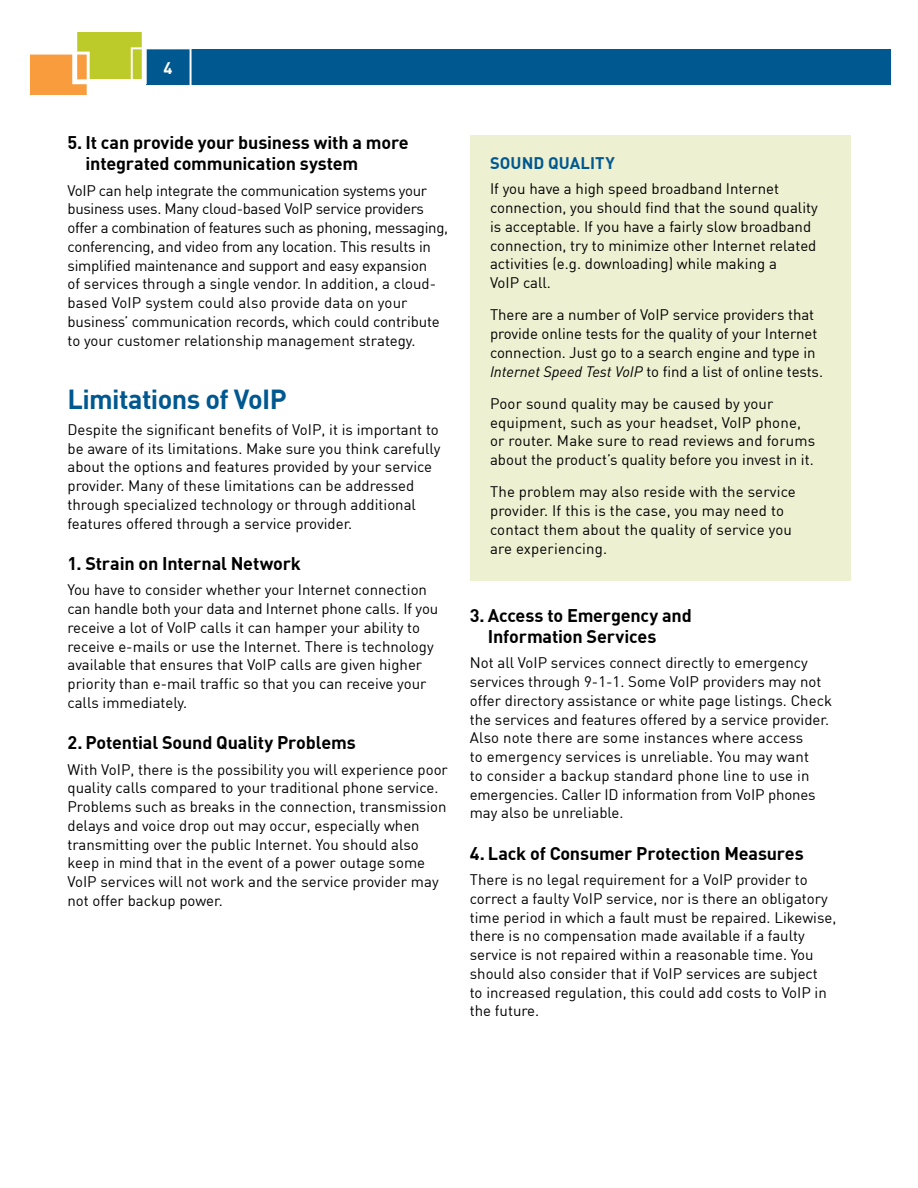
<style>
.page{position:relative;width:918px;height:1188px;background:#fff}
.page>*{position:absolute;margin:0;border:0;box-sizing:border-box;transform-origin:0 0}
.t1{font:700 27px "DIN";letter-spacing:-.025em;color:#005890}
.t2{font:700 18px/21px "DIN";letter-spacing:-.01em;color:#000}
.Sidebar_title{font:700 16.5px "DIN";letter-spacing:.005em;color:#005890}
.t3{font:700 16.5px "DIN";color:#fff}
.Body{font:15px/18.8px "DIN";color:#000}
.Sidebar_body{font:15px/18.8px "DIN";color:#000}
.s1{font-style:italic}
</style>
<div class="page">
<div style="left:147px;top:50px;width:744px;height:35px;background:#005890"></div>
<div style="left:471px;top:135px;width:380px;height:445px;background:#edf0d1"></div>
<svg style="left:30px;top:32px;width:162px;height:63px"></svg>
<p class="t3" style="left:163px;top:57px;width:10px">4</p>
<p class="t2" style="left:86px;top:131px;width:325px;text-indent:-18px">5. It can provide your business with a more integrated communication system</p>
<p class="Body" style="left:68px;top:180px;width:382px">VoIP can help integrate the communication systems your business uses. Many cloud-based VoIP service providers offer a combination of features such as phoning, messaging, conferencing, and video from any location. This results in simplified maintenance and support and easy expansion<br>of services through a single vendor. In addition, a cloud&shy;based VoIP system could also provide data on your business’ communication records, which could contribute to your customer relationship management strategy.</p>
<h2 class="t1" style="left:68px;top:382px;width:221px">Limitations of VoIP</h2>
<p class="Body" style="left:68px;top:420px;width:374px">Despite the significant benefits of VoIP, it is important to be aware of its limitations. Make sure you think carefully about the options and features provided by your service provider. Many of these limitations can be addressed through specialized technology or through additional features offered through a service provider.</p>
<p class="t2" style="left:68px;top:552px;width:235px">1. Strain on Internal Network</p>
<p class="Body" style="left:68px;top:580px;width:372px">You have to consider whether your Internet connection can handle both your data and Internet phone calls. If you receive a lot of VoIP calls it can hamper your ability to receive e-mails or use the Internet. There is technology available that ensures that VoIP calls are given higher priority than e-mail traffic so that you can receive your calls immediately.</p>
<p class="t2" style="left:68px;top:731px;width:290px">2. Potential Sound Quality Problems</p>
<p class="Body" style="left:68px;top:759px;width:382px">With VoIP, there is the possibility you will experience poor quality calls compared to your traditional phone service.<br>Problems such as breaks in the connection, transmission delays and voice drop out may occur, especially when transmitting over the public Internet. You should also keep in mind that in the event of a power outage some VoIP services will not work and the service provider may not offer backup power.</p>
<p class="Sidebar_title" style="left:490px;top:152px;width:126px">SOUND QUALITY</p>
<p class="Sidebar_body" style="left:490px;top:179px;width:329px">If you have a high speed broadband Internet connection, you should find that the sound quality is acceptable. If you have a fairly slow broadband connection, try to minimize other Internet related activities (e.g. downloading) while making a<br>VoIP call.</p>
<p class="Sidebar_body" style="left:490px;top:305px;width:335px">There are a number of VoIP service providers that provide online tests for the quality of your Internet connection. Just go to a search engine and type in <span class="s1">Internet Speed Test VoIP</span> to find a list of online tests.</p>
<p class="Sidebar_body" style="left:490px;top:394px;width:327px">Poor sound quality may be caused by your equipment, such as your headset, VoIP phone, or router. Make sure to read reviews and forums about the product’s quality before you invest in it.</p>
<p class="Sidebar_body" style="left:490px;top:482px;width:307px">The problem may also reside with the service provider. If this is the case, you may need to contact them about the quality of service you are experiencing.</p>
<p class="t2" style="left:488px;top:604px;width:206px;text-indent:-18px">3. Access to Emergency and<br>Information Services</p>
<p class="Body" style="left:470px;top:653px;width:364px">Not all VoIP services connect directly to emergency services through 9-1-1. Some VoIP providers may not offer directory assistance or white page listings. Check the services and features offered by a service provider.<br>Also note there are some instances where access<br>to emergency services is unreliable. You may want<br>to consider a backup standard phone line to use in emergencies. Caller ID information from VoIP phones may also be unreliable.</p>
<p class="t2" style="left:470px;top:842px;width:335px">4. Lack of Consumer Protection Measures</p>
<p class="Body" style="left:470px;top:870px;width:368px">There is no legal requirement for a VoIP provider to correct a faulty VoIP service, nor is there an obligatory time period in which a fault must be repaired. Likewise, there is no compensation made available if a faulty service is not repaired within a reasonable time. You should also consider that if VoIP services are subject<br>to increased regulation, this could add costs to VoIP in the future.</p>
</div>
